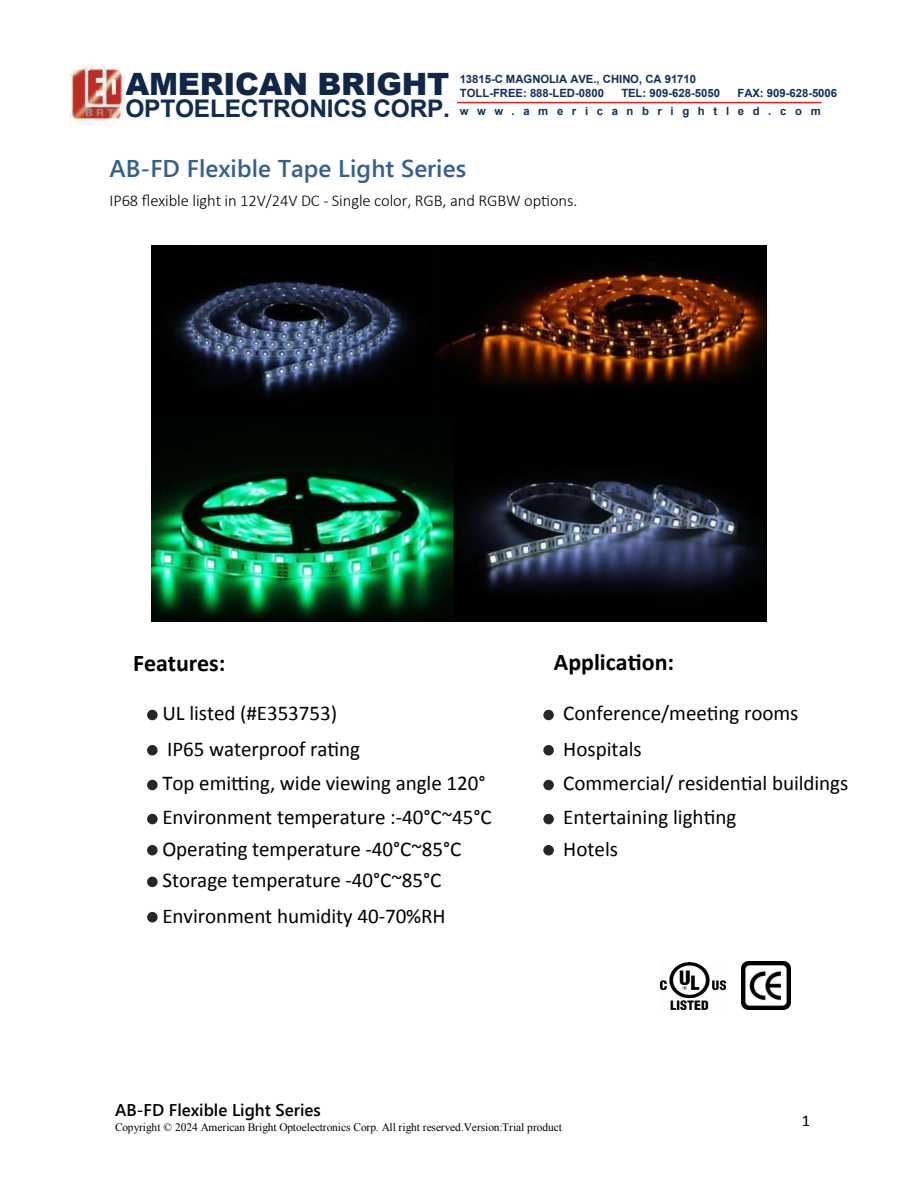
<style>
.page{position:relative;width:918px;height:1188px;background:#fff}
.page>*{position:absolute;margin:0;border:0;box-sizing:border-box;transform-origin:0 0}
.t1{font:900 30.75px "Arial";letter-spacing:-.01em;color:#11274a}
.t2{font:600 24.3px "Segoe UI";letter-spacing:.005em;color:#365f91}
.t3{font:700 24px "Calibri";color:#000}
.t4{font:21px/34.7px "Calibri";letter-spacing:-.005em;color:#000}
.t5{font:600 16.95px "Segoe UI";color:#000}
.t6{font:300 16.5px "Calibri";letter-spacing:-.005em;color:#000}
.t7{font:16.5px "Calibri";color:#000}
.t8{font:11.4px "Times New Roman";color:#000}
.t9{font:700 11.4px/14.4px "Arial";color:#11315a}
.t10{font:700 11.4px/17.4px "Arial";letter-spacing:.76em;color:#11315a}
.s1{font-size:24.3px;color:#122b51}
</style>
<div class="page">
<img style="left:152px;top:246px;width:614px;height:375px">
<img style="left:660px;top:962px;width:65px;height:47px">
<img style="left:742px;top:961px;width:48px;height:49px">
<hr style="left:457px;top:102px;width:364px;height:1px;background:#d7281d">
<img style="left:70px;top:66px;width:55px;height:59px">
<div style="left:543px;top:710px;width:11px;height:10px;background:#2a2723;border-radius:50%"></div>
<div style="left:147px;top:710px;width:11px;height:10px;background:#2a2723;border-radius:50%"></div>
<div style="left:147px;top:745px;width:11px;height:11px;background:#2a2723;border-radius:50%"></div>
<div style="left:147px;top:780px;width:11px;height:10px;background:#2a2723;border-radius:50%"></div>
<div style="left:147px;top:814px;width:11px;height:10px;background:#2a2723;border-radius:50%"></div>
<div style="left:147px;top:845px;width:11px;height:10px;background:#2a2723;border-radius:50%"></div>
<div style="left:147px;top:877px;width:11px;height:10px;background:#2a2723;border-radius:50%"></div>
<div style="left:147px;top:912px;width:11px;height:10px;background:#2a2723;border-radius:50%"></div>
<div style="left:543px;top:745px;width:11px;height:11px;background:#2a2723;border-radius:50%"></div>
<div style="left:543px;top:780px;width:11px;height:10px;background:#2a2723;border-radius:50%"></div>
<div style="left:543px;top:814px;width:11px;height:10px;background:#2a2723;border-radius:50%"></div>
<div style="left:543px;top:845px;width:11px;height:10px;background:#2a2723;border-radius:50%"></div>
<h1 class="t1" style="left:125px;top:62px;width:325px">AMERICAN BRIGHT</h1>
<p class="t9" style="left:460px;top:72px;width:238px">13815-C MAGNOLIA AVE., CHINO, CA 91710<br>TOLL-FREE: 888-LED-0800</p>
<p class="t10" style="left:125px;top:85px;width:713px;text-indent:612px">FAX: 909-628-5006<br><span class="s1">OPTOELECTRONICS CORP.</span>www.americanbrightled.com</p>
<p class="t9" style="left:622px;top:86px;width:100px">TEL: 909-628-5050</p>
<p class="t2" style="left:109px;top:151px;width:358px">AB-FD Flexible Tape Light Series</p>
<p class="t6" style="left:109px;top:191px;width:469px">IP68 flexible light in 12V/24V DC - Single color, RGB, and RGBW options.</p>
<p class="t3" style="left:133px;top:648px;width:94px">Features:</p>
<p class="t4" style="left:162px;top:696px;width:331px">UL listed (#E353753)<br>IP65 waterproof rating<br>Top emitting, wide viewing angle 120°<br>Environment temperature :-40°C~45°C</p>
<p class="t4" style="left:162px;top:833px;width:300px;line-height:31.5px">Operating temperature -40°C~85°C<br>Storage temperature -40°C~85°C</p>
<p class="t4" style="left:162px;top:899px;width:285px">Environment humidity 40-70%RH</p>
<p class="t3" style="left:554px;top:647px;width:122px">Application:</p>
<p class="t4" style="left:563px;top:696px;width:287px">Conference/meeting rooms<br>Hospitals<br>Commercial/ residential buildings<br>Entertaining lighting</p>
<p class="t4" style="left:563px;top:831px;width:56px">Hotels</p>
<p class="t5" style="left:115px;top:1098px;width:207px">AB-FD Flexible Light Series</p>
<p class="t8" style="left:115px;top:1120px;width:449px">Copyright © 2024 American Bright Optoelectronics Corp. All right reserved.Version:Trial product</p>
<p class="t7" style="left:802px;top:1111px;width:10px">1</p>
</div>
